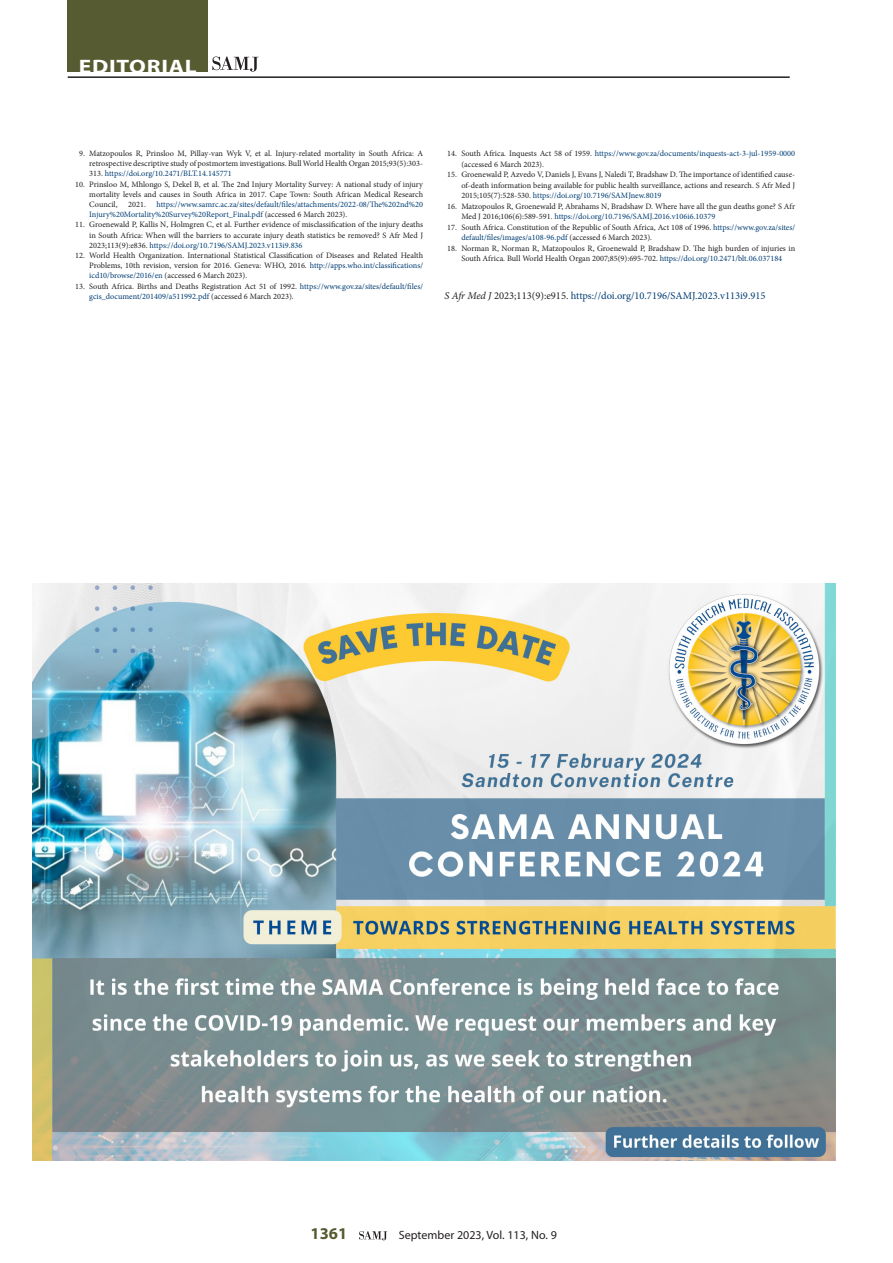
<style>
.page{position:relative;width:893px;height:1263px;background:#fff}
.page>*{position:absolute;margin:0;border:0;box-sizing:border-box;transform-origin:0 0}
.t1{font:700 19.5px "Myriad Pro";letter-spacing:.03em;color:#fff;scale:1.2 1}
.t2{font:700 16.5px "Myriad Pro";color:#565b32}
.t3{font:12px "Myriad Pro";color:#231f20}
.ACCEPTED{font:10.5px "Minion Pro";color:#003d73}
.t4{font:8.25px/10.2px "Minion Pro";color:#231f20;text-align:justify}
.t5{font:8.25px/10.2px "Minion Pro";color:#003d73}
.s1{color:#003d73}
.s2{color:#231f20}
.s3{font-style:italic;color:#231f20}
</style>
<div class="page">
<svg style="left:359px;top:1231px;width:28px;height:9px"></svg>
<hr style="left:68px;top:76px;width:722px;height:2px;background:#231f20">
<div style="left:68px;top:0;width:140px;height:72px;background:#565b32"></div>
<svg style="left:212px;top:57px;width:47px;height:15px"></svg>
<img style="left:32px;top:584px;width:803px;height:576px">
<h1 class="t1" style="left:79px;top:54px;width:100px">EDITORIAL</h1>
<p class="t4" style="left:89px;top:148px;width:335px;text-indent:-10px">9. Matzopoulos R, Prinsloo M, Pillay-van Wyk V, et al. Injury-related mortality in South Africa: A retrospective descriptive study of postmortem investigations. Bull World Health Organ 2015;93(5):303- 313. <span class="s1">https://doi.org/10.2471/BLT.14.145771</span></p>
<p class="t4" style="left:89px;top:179px;width:335px;text-indent:-14px">10. Prinsloo M, Mhlongo S, Dekel B, et al. The 2nd Injury Mortality Survey: A national study of injury mortality levels and causes in South Africa in 2017. Cape Town: South African Medical Research Council,</p>
<p class="t5" style="left:89px;top:199px;width:335px;text-indent:67px">https://www.samrc.ac.za/sites/default/files/attachments/2022-08/The%202nd%20<br>Injury%20Mortality%20Survey%20Report_Final.pdf <span class="s2">(accessed 6 March 2023).</span></p>
<p class="t4" style="left:89px;top:220px;width:335px;text-indent:-14px">11. Groenewald P, Kallis N, Holmgren C, et al. Further evidence of misclassification of the injury deaths in South Africa: When will the barriers to accurate injury death statistics be removed? S Afr Med J 2023;113(9):e836. <span class="s1">https://doi.org/10.7196/SAMJ.2023.v113i9.836</span></p>
<p class="t4" style="left:89px;top:250px;width:335px;text-indent:-14px">12. World Health Organization. International Statistical Classification of Diseases and Related Health Problems, 10th revision, version for 2016. Geneva: WHO, 2016. <span class="s1">http://apps.who.int/classifications/ icd10/browse/2016/en</span> (accessed 6 March 2023).</p>
<p class="t4" style="left:89px;top:281px;width:335px;text-indent:-14px">13. South Africa. Births and Deaths Registration Act 51 of 1992. <span class="s1">https://www.gov.za/sites/default/files/ gcis_document/201409/a511992.pdf</span> (accessed 6 March 2023).</p>
<p class="t4" style="left:128px;top:199px;width:19px">2021.</p>
<p class="t5" style="left:461px;top:148px;width:335px;text-indent:-14px"><span class="s2">14. South Africa. Inquests Act 58 of 1959.</span> https://www.gov.za/documents/inquests-act-3-jul-1959-0000 <span class="s2">(accessed 6 March 2023).</span></p>
<p class="t4" style="left:461px;top:169px;width:335px;text-indent:-14px">15. Groenewald P, Azvedo V, Daniels J, Evans J, Naledi T, Bradshaw D. The importance of identified cause&shy;of-death information being available for public health surveillance, actions and research. S Afr Med J 2015;105(7):528-530. <span class="s1">https://doi.org/10.7196/SAMJnew.8019</span></p>
<p class="t4" style="left:461px;top:201px;width:335px;text-indent:-14px">16. Matzopoulos R, Groenewald P, Abrahams N, Bradshaw D. Where have all the gun deaths gone? S Afr<br>Med J 2016;106(6):589-591. <span class="s1">https://doi.org/10.7196/SAMJ.2016.v106i6.10379</span></p>
<p class="t4" style="left:461px;top:222px;width:335px;text-indent:-14px">17. South Africa. Constitution of the Republic of South Africa, Act 108 of 1996. <span class="s1">https://www.gov.za/sites/ default/files/images/a108-96.pdf</span> (accessed 6 March 2023).</p>
<p class="t4" style="left:447px;top:243px;width:349px;text-align:center">18. Norman R, Norman R, Matzopoulos R, Groenewald P, Bradshaw D. The high burden of injuries in<br>South Africa. Bull World Health Organ 2007;85(9):695-702. <span class="s1">https://doi.org/10.2471/blt.06.037184</span></p>
<p class="ACCEPTED" style="left:444px;top:288px;width:323px"><span class="s3">S Afr Med J</span> <span class="s2">2023;113(9):e915.</span> https://doi.org/10.7196/SAMJ.2023.v113i9.915</p>
<h2 class="t2" style="left:311px;top:1223px;width:38px">1361</h2>
<h3 class="t3" style="left:399px;top:1228px;width:160px">September 2023, Vol. 113, No. 9</h3>
</div>
